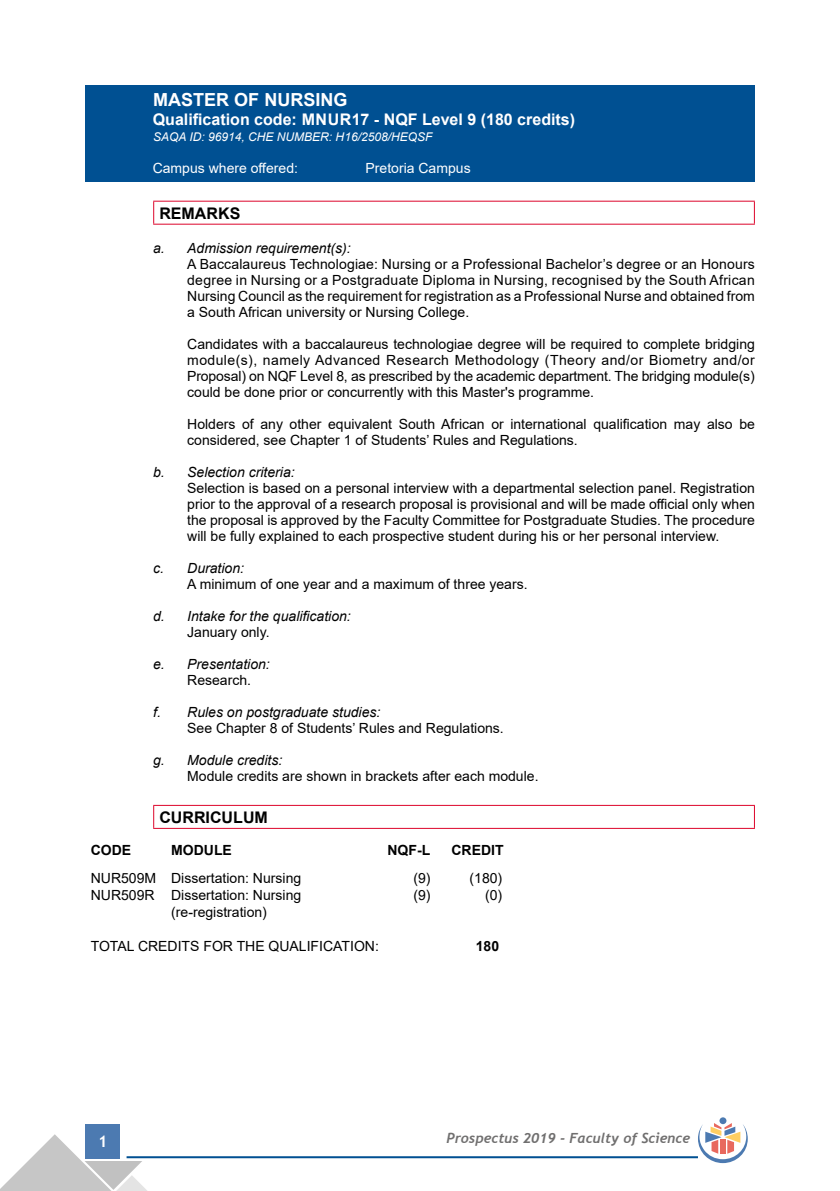
<style>
.page{position:relative;width:840px;height:1191px;background:#fff}
.page>*{position:absolute;margin:0;border:0;box-sizing:border-box;transform-origin:0 0}
.t1{font:700 18px "Arial";color:#fff}
.t2{font:700 16px "Arial";color:#fff}
.t3{font:700 16px "Arial";color:#000}
.t4{font:700 16px "Trebuchet MS";color:#fff}
.t5{font:14px/16px "Arial";color:#000;text-align:justify}
.t6{font:italic 14px "Arial";color:#000}
.t7{font:14px "Arial";color:#fff}
.t8{font:italic 700 14px "Trebuchet";color:#706f6f}
.t9{font:700 14px "Arial";color:#000}
.t10{font:italic 12px "Arial";color:#fff}
</style>
<div class="page">
<div style="left:86px;top:1124px;width:34px;height:34px;background:#4c7ab1"></div>
<hr style="left:126px;top:1156px;width:571px;height:2px;background:#005092">
<svg style="left:0;top:1134px;width:148px;height:57px"></svg>
<div style="left:719px;top:1117px;width:7px;height:7px;background:#4c7ab1;border-radius:50%"></div>
<svg style="left:697px;top:1123px;width:50px;height:40px"></svg>
<div style="left:85px;top:85px;width:669px;height:96px;background:#005092"></div>
<hr style="left:153px;top:201px;width:601px;height:1px;background:#dd052b">
<svg style="left:153px;top:202px;width:1px;height:22px"></svg>
<svg style="left:753px;top:202px;width:1px;height:22px"></svg>
<hr style="left:153px;top:224px;width:601px;height:1px;background:#dd052b">
<hr style="left:153px;top:805px;width:601px;height:1px;background:#dd052b">
<svg style="left:153px;top:806px;width:1px;height:22px"></svg>
<svg style="left:753px;top:806px;width:1px;height:22px"></svg>
<hr style="left:153px;top:828px;width:601px;height:1px;background:#dd052b">
<p class="t1" style="left:153px;top:87px;width:196px">MASTER OF NURSING</p>
<p class="t2" style="left:153px;top:109px;width:423px">Qualification code: MNUR17 - NQF Level 9 (180 credits)</p>
<p class="t10" style="left:153px;top:129px;width:280px">SAQA ID: 96914, CHE NUMBER: H16/2508/HEQSF</p>
<p class="t7" style="left:153px;top:159px;width:147px">Campus where offered:</p>
<p class="t7" style="left:365px;top:159px;width:107px">Pretoria Campus</p>
<p class="t3" style="left:159px;top:202px;width:82px">REMARKS</p>
<p class="t6" style="left:153px;top:239px;width:199px">a. Admission requirement(s):</p>
<p class="t5" style="left:187px;top:256px;width:569px">A Baccalaureus Technologiae: Nursing or a Professional Bachelor’s degree or an Honours degree in Nursing or a Postgraduate Diploma in Nursing, recognised by the South African Nursing Council as the requirement for registration as a Professional Nurse and obtained from a South African university or Nursing College.</p>
<p class="t5" style="left:187px;top:336px;width:569px">Candidates with a baccalaureus technologiae degree will be required to complete bridging module(s), namely Advanced Research Methodology (Theory and/or Biometry and/or Proposal) on NQF Level 8, as prescribed by the academic department. The bridging module(s) could be done prior or concurrently with this Master's programme.</p>
<p class="t5" style="left:187px;top:416px;width:569px">Holders of any other equivalent South African or international qualification may also be considered, see Chapter 1 of Students’ Rules and Regulations.</p>
<p class="t6" style="left:153px;top:463px;width:143px">b. Selection criteria:</p>
<p class="t5" style="left:187px;top:480px;width:569px">Selection is based on a personal interview with a departmental selection panel. Registration prior to the approval of a research proposal is provisional and will be made official only when the proposal is approved by the Faculty Committee for Postgraduate Studies. The procedure will be fully explained to each prospective student during his or her personal interview.</p>
<p class="t6" style="left:153px;top:559px;width:92px">c. Duration:</p>
<p class="t5" style="left:187px;top:576px;width:342px">A minimum of one year and a maximum of three years.</p>
<p class="t6" style="left:153px;top:607px;width:199px">d. Intake for the qualification:</p>
<p class="t5" style="left:187px;top:624px;width:84px">January only.</p>
<p class="t6" style="left:153px;top:655px;width:118px">e. Presentation:</p>
<p class="t5" style="left:187px;top:672px;width:65px">Research.</p>
<p class="t6" style="left:153px;top:703px;width:229px">f. Rules on postgraduate studies:</p>
<p class="t5" style="left:187px;top:720px;width:318px">See Chapter 8 of Students’ Rules and Regulations.</p>
<p class="t6" style="left:153px;top:751px;width:130px">g. Module credits:</p>
<p class="t5" style="left:187px;top:768px;width:352px">Module credits are shown in brackets after each module.</p>
<p class="t3" style="left:159px;top:806px;width:110px">CURRICULUM</p>
<p class="t9" style="left:91px;top:839px;width:42px">CODE</p>
<p class="t9" style="left:171px;top:839px;width:62px">MODULE</p>
<p class="t9" style="left:387px;top:839px;width:44px">NQF-L</p>
<p class="t9" style="left:451px;top:839px;width:54px">CREDIT</p>
<p class="t5" style="left:91px;top:870px;width:212px">NUR509M Dissertation: Nursing</p>
<p class="t5" style="left:413px;top:870px;width:19px">(9)</p>
<p class="t5" style="left:469px;top:870px;width:34px">(180)</p>
<p class="t5" style="left:91px;top:887px;width:212px">NUR509R Dissertation: Nursing</p>
<p class="t5" style="left:413px;top:887px;width:19px">(9)</p>
<p class="t5" style="left:485px;top:887px;width:19px">(0)</p>
<p class="t5" style="left:171px;top:904px;width:97px">(re-registration)</p>
<p class="t5" style="left:91px;top:937px;width:289px">TOTAL CREDITS FOR THE QUALIFICATION:</p>
<p class="t9" style="left:475px;top:935px;width:25px">180</p>
<p class="t4" style="left:98px;top:1131px;width:11px">1</p>
<p class="t8" style="left:446px;top:1129px;width:245px">Prospectus 2019 - Faculty of Science</p>
</div>
